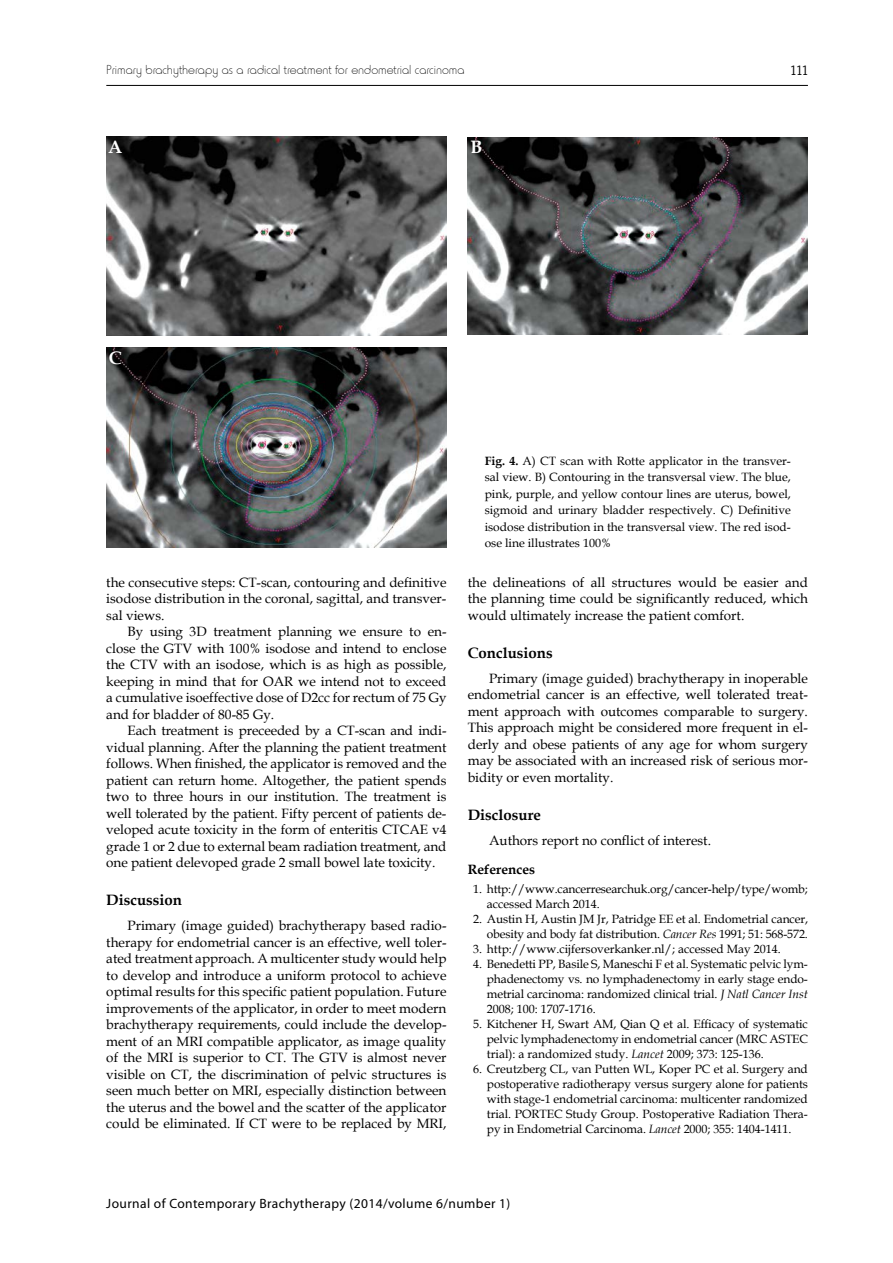
<style>
.page{position:relative;width:893px;height:1263px;background:#fff}
.page>*{position:absolute;margin:0;border:0;box-sizing:border-box;transform-origin:0 0}
.t1{font:700 18px "Book Antiqua";color:#fff}
.t2{font:700 15px "Book Antiqua";color:#000}
.t3{font:14.25px "Naomi Sans EFNPS Light";color:#000}
.t4{font:13.5px/16.5px "Book Antiqua";color:#000;text-align:justify}
.t5{font:13.5px "Horatio D Ligh";color:#000}
.t6{font:13.5px "Myriad Pro";letter-spacing:.03em;color:#000}
.t7{font:700 13.5px "Book Antiqua";color:#000}
.t8{font:12px/15px "Book Antiqua";letter-spacing:-.005em;color:#000;text-align:justify}
.s1{font-weight:700}
.s2{font-style:italic}
</style>
<div class="page">
<hr style="left:106px;top:85px;width:702px;height:1px;background:#000">
<img style="left:106px;top:137px;width:340px;height:198px">
<img style="left:468px;top:138px;width:340px;height:197px">
<img style="left:106px;top:347px;width:340px;height:200px">
<p class="t5" style="left:106px;top:62px;width:360px">Primary brachytherapy as a radical treatment for endometrial carcinoma</p>
<p class="t3" style="left:790px;top:62px;width:19px">111</p>
<h1 class="t1" style="left:108px;top:134px;width:16px">A</h1>
<h1 class="t1" style="left:471px;top:134px;width:14px">B</h1>
<h1 class="t1" style="left:109px;top:345px;width:14px">C</h1>
<p class="t4" style="left:106px;top:574px;width:342px">the consecutive steps: CT-scan, contouring and definitive isodose distribution in the coronal, sagittal, and transver&shy;sal views.</p>
<p class="t4" style="left:106px;top:623px;width:342px;text-indent:21px">By using 3D treatment planning we ensure to en&shy;close the GTV with 100% isodose and intend to enclose the CTV with an isodose, which is as high as possible, keeping in mind that for OAR we intend not to exceed a cumulative isoeffective dose of D2cc for rectum of 75 Gy and for bladder of 80-85 Gy.</p>
<p class="t4" style="left:106px;top:722px;width:342px;text-indent:21px">Each treatment is preceeded by a CT-scan and indi&shy;vidual planning. After the planning the patient treatment follows. When finished, the applicator is removed and the patient can return home. Altogether, the patient spends two to three hours in our institution. The treatment is well tolerated by the patient. Fifty percent of patients de&shy;veloped acute toxicity in the form of enteritis CTCAE v4 grade 1 or 2 due to external beam radiation treatment, and one patient delevoped grade 2 small bowel late toxicity.</p>
<p class="t2" style="left:106px;top:890px;width:77px">Discussion</p>
<p class="t4" style="left:106px;top:917px;width:342px;text-indent:21px">Primary (image guided) brachytherapy based radio&shy;therapy for endometrial cancer is an effective, well toler&shy;ated treatment approach. A multicenter study would help to develop and introduce a uniform protocol to achieve optimal results for this specific patient population. Future improvements of the applicator, in order to meet modern brachytherapy requirements, could include the develop&shy;ment of an MRI compatible applicator, as image quality of the MRI is superior to CT. The GTV is almost never visible on CT, the discrimination of pelvic structures is seen much better on MRI, especially distinction between the uterus and the bowel and the scatter of the applicator could be eliminated. If CT were to be replaced by MRI,</p>
<p class="t8" style="left:485px;top:452px;width:308px;line-height:16.5px"><span class="s1">Fig. 4.</span> A) CT scan with Rotte applicator in the transver&shy;sal view. B) Contouring in the transversal view. The blue, pink, purple, and yellow contour lines are uterus, bowel, sigmoid and urinary bladder respectively. C) Definitive isodose distribution in the transversal view. The red isod&shy;ose line illustrates 100%</p>
<p class="t4" style="left:468px;top:573px;width:342px">the delineations of all structures would be easier and the planning time could be significantly reduced, which would ultimately increase the patient comfort.</p>
<p class="t2" style="left:468px;top:642px;width:86px">Conclusions</p>
<p class="t4" style="left:468px;top:670px;width:342px;text-indent:21px">Primary (image guided) brachytherapy in inoperable endometrial cancer is an effective, well tolerated treat&shy;ment approach with outcomes comparable to surgery.<br>This approach might be considered more frequent in el&shy;derly and obese patients of any age for whom surgery may be associated with an increased risk of serious mor&shy;bidity or even mortality.</p>
<p class="t2" style="left:468px;top:804px;width:75px">Disclosure</p>
<p class="t4" style="left:489px;top:832px;width:224px">Authors report no conflict of interest.</p>
<p class="t7" style="left:468px;top:860px;width:69px">References</p>
<p class="t8" style="left:487px;top:881px;width:323px;text-indent:-14px">1. http://www.cancerresearchuk.org/cancer-help/type/womb; accessed March 2014.</p>
<p class="t8" style="left:473px;top:911px;width:336px;text-align:right">2. Austin H, Austin JM Jr, Patridge EE et al. Endometrial cancer, obesity and body fat distribution. <span class="s2">Cancer Res</span> 1991; 51: 568-572.</p>
<p class="t8" style="left:473px;top:941px;width:309px">3. http://www.cijfersoverkanker.nl/; accessed May 2014.</p>
<p class="t8" style="left:487px;top:956px;width:323px;text-indent:-14px">4. Benedetti PP, Basile S, Maneschi F et al. Systematic pelvic lym&shy;phadenectomy vs. no lymphadenectomy in early stage endo&shy;metrial carcinoma: randomized clinical trial. <span class="s2">J Natl Cancer Inst </span>2008; 100: 1707-1716.</p>
<p class="t8" style="left:487px;top:1016px;width:323px;text-indent:-14px">5. Kitchener H, Swart AM, Qian Q et al. Efficacy of systematic pelvic lymphadenectomy in endometrial cancer (MRC ASTEC trial): a randomized study. <span class="s2">Lancet</span> 2009; 373: 125-136.</p>
<p class="t8" style="left:487px;top:1061px;width:323px;text-indent:-14px">6. Creutzberg CL, van Putten WL, Koper PC et al. Surgery and postoperative radiotherapy versus surgery alone for patients with stage-1 endometrial carcinoma: multicenter randomized trial. PORTEC Study Group. Postoperative Radiation Thera&shy;py in Endometrial Carcinoma. <span class="s2">Lancet</span> 2000; 355: 1404-1411.</p>
<p class="t6" style="left:106px;top:1195px;width:406px">Journal of Contemporary Brachytherapy (2014/volume 6/number 1)</p>
</div>
